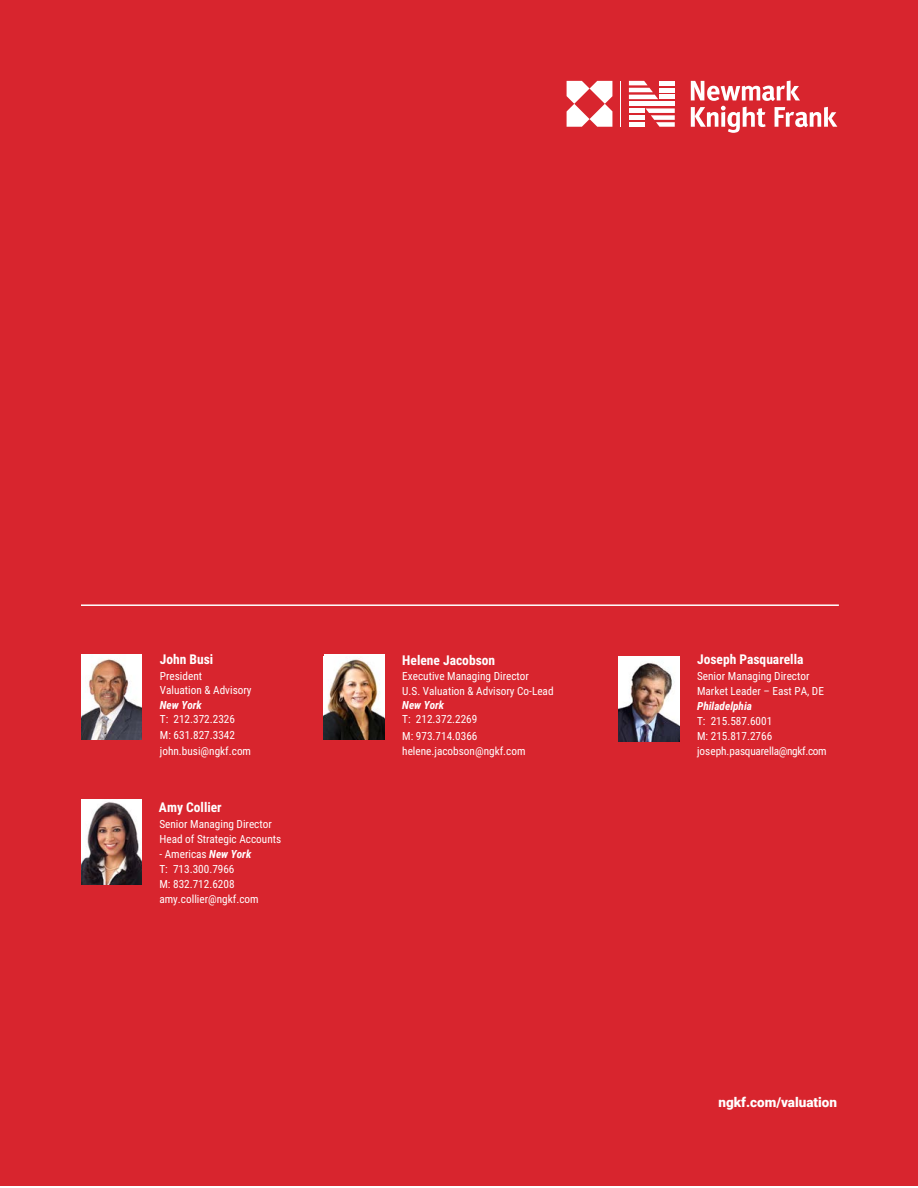
<style>
.page{position:relative;width:918px;height:1188px;background:#fff}
.page>*{position:absolute;margin:0;border:0;box-sizing:border-box;transform-origin:0 0}
.t1{font:700 13.5px "Roboto Condensed";color:#fff}
.t2{font:900 13.5px "Roboto";color:#fff}
.t3{font:11.25px/15px "Roboto Condensed";color:#fff}
.t4{font:italic 700 11.25px "Roboto Condensed";color:#fff}
.s1{font-weight:700;font-style:italic}
.s2{font-style:inherit}
</style>
<div class="page">
<div style="left:0;top:0;width:918px;height:1186px;background:#d8252e"></div>
<svg style="left:567px;top:81px;width:45px;height:46px"></svg>
<hr style="left:629px;top:102px;width:46px;height:4px;background:#fff">
<div style="left:629px;top:108px;width:15px;height:5px;background:#fff"></div>
<div style="left:629px;top:115px;width:15px;height:5px;background:#fff"></div>
<div style="left:629px;top:122px;width:15px;height:5px;background:#fff"></div>
<svg style="left:646px;top:108px;width:29px;height:19px"></svg>
<hr style="left:660px;top:95px;width:15px;height:4px;background:#fff">
<hr style="left:660px;top:88px;width:15px;height:4px;background:#fff">
<hr style="left:660px;top:81px;width:15px;height:4px;background:#fff">
<svg style="left:629px;top:81px;width:29px;height:18px"></svg>
<hr style="left:620px;top:81px;width:1px;height:46px;background:#fff">
<svg style="left:691px;top:81px;width:146px;height:52px"></svg>
<img style="left:81px;top:654px;width:61px;height:86px">
<div style="left:324px;top:654px;width:61px;height:86px;background:#fff"></div>
<img style="left:324px;top:657px;width:61px;height:83px">
<img style="left:81px;top:800px;width:61px;height:85px">
<hr style="left:81px;top:604px;width:758px;height:2px;background:#fff">
<img style="left:619px;top:657px;width:61px;height:85px">
<p class="t1" style="left:160px;top:650px;width:55px">John Busi</p>
<p class="t3" style="left:160px;top:668px;width:93px;line-height:14.4px">President<br>Valuation &amp; Advisory</p>
<p class="t4" style="left:160px;top:697px;width:43px">New York</p>
<p class="t3" style="left:160px;top:711px;width:93px;line-height:15.9px">T: 212.372.2326<br>M: 631.827.3342 john.busi@ngkf.com</p>
<p class="t1" style="left:159px;top:798px;width:64px">Amy Collier</p>
<p class="t3" style="left:159px;top:816px;width:123px">Senior Managing Director<br>Head of Strategic Accounts</p>
<p class="t3" style="left:159px;top:846px;width:101px">- Americas <span class="s1">New York<br></span>T: 713.300.7966<br>M: 832.712.6208 amy.collier@ngkf.com</p>
<p class="t1" style="left:402px;top:650px;width:94px">Helene Jacobson</p>
<p class="t3" style="left:402px;top:668px;width:153px;line-height:14.4px">Executive Managing Director<br>U.S. Valuation &amp; Advisory Co-Lead</p>
<p class="t4" style="left:402px;top:697px;width:43px">New York</p>
<p class="t3" style="left:402px;top:711px;width:125px;line-height:15.9px">T: 212.372.2269<br>M: 973.714.0366 helene.jacobson@ngkf.co<span class="s2">m</span></p>
<p class="t1" style="left:697px;top:650px;width:108px">Joseph Pasquarella</p>
<p class="t3" style="left:697px;top:668px;width:128px">Senior Managing Director<br>Market Leader – East PA, DE</p>
<p class="t4" style="left:697px;top:698px;width:56px">Philadelphia</p>
<p class="t3" style="left:697px;top:713px;width:131px">T: 215.587.6001<br>M: 215.817.2766 joseph.pasquarella@ngkf.com</p>
<p class="t2" style="left:718px;top:1093px;width:120px">ngkf.com/valuation</p>
</div>
